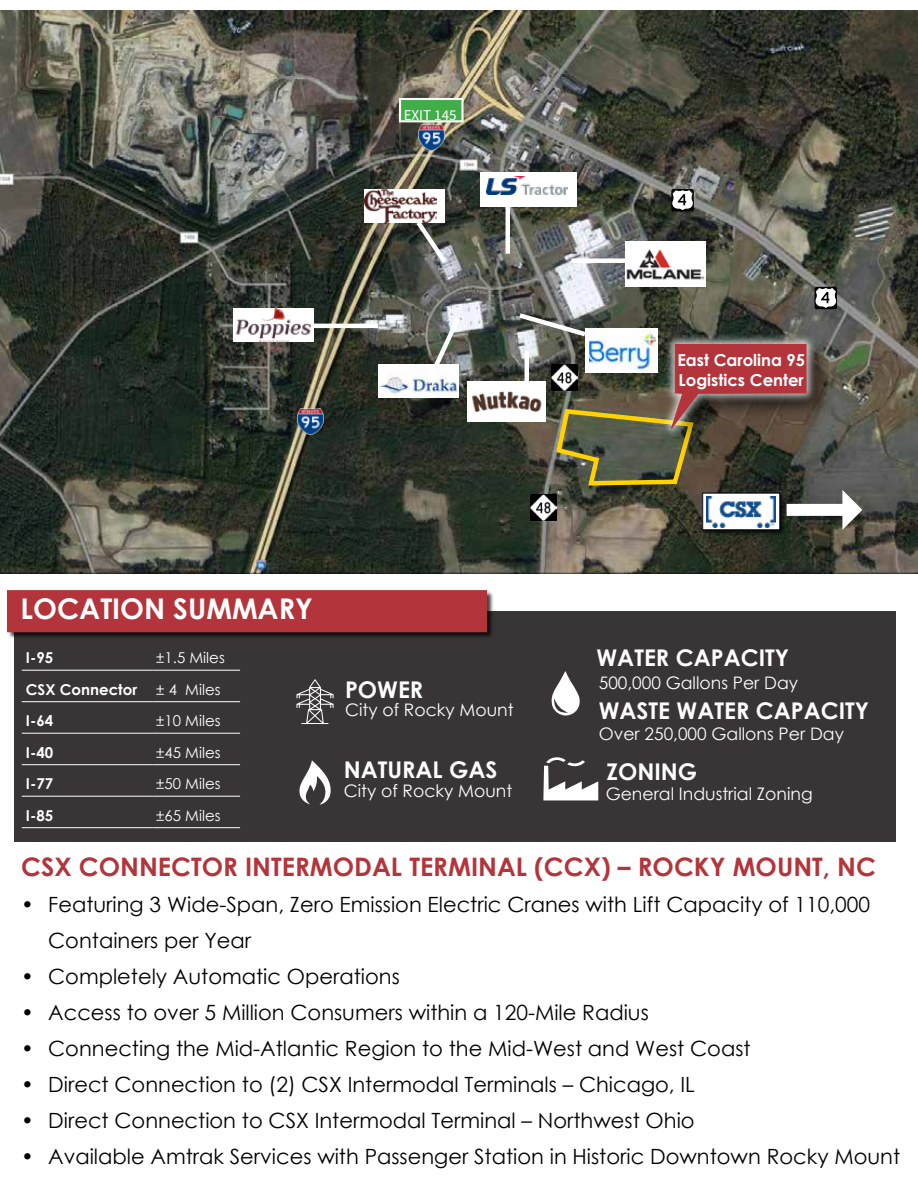
<style>
.page{position:relative;width:918px;height:1188px;background:#fff}
.page>*{position:absolute;margin:0;border:0;box-sizing:border-box;transform-origin:0 0}
.t1{font:700 28.5px "Century Gothic";color:#fff}
.t2{font:700 25.5px "Century Gothic";color:#b3353b}
.t3{font:700 22.95px "Century Gothic";color:#fff}
.t4{font:21px/36px "Century Gothic";color:#000}
.t5{font:17.25px "Century Gothic";color:#fff}
.t6{font:700 16.5px/19.8px "Century Gothic";color:#fff}
.t7{font:15px "Century Gothic";color:#fff}
.t8{font:700 15px "Century Gothic";color:#fff}
.t9{font:15px "Source Sans Pro";color:#fff}
</style>
<div class="page">
<img style="left:0;top:10px;width:918px;height:564px">
<div style="left:379px;top:365px;width:80px;height:33px;background:#fff"></div>
<div style="left:364px;top:189px;width:81px;height:33px;background:#fff"></div>
<div style="left:481px;top:172px;width:96px;height:34px;background:#fff"></div>
<img style="left:379px;top:374px;width:80px;height:23px">
<img style="left:364px;top:189px;width:73px;height:34px">
<img style="left:467px;top:382px;width:47px;height:39px">
<img style="left:486px;top:177px;width:81px;height:18px">
<img style="left:625px;top:242px;width:80px;height:45px">
<svg style="left:424px;top:312px;width:40px;height:73px"></svg>
<hr style="left:310px;top:324px;width:68px;height:4px;background:#fff">
<div style="left:571px;top:258px;width:68px;height:5px;background:#fff"></div>
<hr style="left:506px;top:201px;width:4px;height:53px;background:#fff">
<svg style="left:412px;top:216px;width:39px;height:52px"></svg>
<img style="left:297px;top:408px;width:26px;height:26px">
<img style="left:418px;top:124px;width:26px;height:26px">
<div style="left:14px;top:611px;width:882px;height:231px;background:#393537"></div>
<hr style="left:22px;top:670px;width:130px;height:1px;background:#fff">
<hr style="left:152px;top:670px;width:88px;height:1px;background:#fff">
<hr style="left:22px;top:701px;width:130px;height:1px;background:#fff">
<hr style="left:152px;top:701px;width:88px;height:1px;background:#fff">
<hr style="left:22px;top:733px;width:130px;height:1px;background:#fff">
<hr style="left:152px;top:733px;width:88px;height:1px;background:#fff">
<hr style="left:22px;top:764px;width:130px;height:1px;background:#fff">
<hr style="left:152px;top:764px;width:88px;height:1px;background:#fff">
<hr style="left:22px;top:796px;width:130px;height:1px;background:#fff">
<hr style="left:152px;top:796px;width:88px;height:1px;background:#fff">
<hr style="left:22px;top:827px;width:130px;height:1px;background:#fff">
<hr style="left:152px;top:827px;width:88px;height:1px;background:#fff">
<div style="left:8px;top:591px;width:486px;height:49px;background:#000;opacity:.75"></div>
<div style="left:7px;top:590px;width:480px;height:42px;background:#b3353b"></div>
<div style="left:8px;top:591px;width:478px;height:40px;border:1px solid #b3353b"></div>
<div style="left:8px;top:592px;width:478px;height:39px;border:1px solid #b3353b"></div>
<div style="left:668px;top:338px;width:168px;height:116px;background:#000;opacity:.75"></div>
<div style="left:661px;top:333px;width:156px;height:106px;background:#fff;opacity:.75"></div>
<img style="left:514px;top:310px;width:292px;height:178px">
<img style="left:234px;top:308px;width:79px;height:45px">
<svg style="left:399px;top:98px;width:64px;height:24px"></svg>
<div style="left:400px;top:99px;width:62px;height:22px;border:1px solid #fff"></div>
<div style="left:787px;top:504px;width:67px;height:12px;background:#fff"></div>
<svg style="left:842px;top:490px;width:20px;height:40px"></svg>
<div style="left:702px;top:492px;width:84px;height:44px;background:#000;opacity:.75"></div>
<svg style="left:705px;top:495px;width:73px;height:33px"></svg>
<img style="left:707px;top:496px;width:68px;height:32px">
<svg style="left:299px;top:760px;width:32px;height:45px"></svg>
<svg style="left:296px;top:679px;width:38px;height:45px"></svg>
<svg style="left:552px;top:671px;width:28px;height:45px"></svg>
<svg style="left:543px;top:757px;width:55px;height:43px"></svg>
<svg style="left:671px;top:189px;width:23px;height:22px"></svg>
<svg style="left:672px;top:189px;width:21px;height:22px"></svg>
<svg style="left:815px;top:287px;width:22px;height:22px"></svg>
<img style="left:552px;top:365px;width:25px;height:25px">
<img style="left:530px;top:495px;width:26px;height:26px">
<p class="t9" style="left:404px;top:106px;width:54px">EXIT 145</p>
<h1 class="t1" style="left:21px;top:587px;width:294px">LOCATION SUMMARY</h1>
<p class="t8" style="left:26px;top:647px;width:29px">I-95</p>
<p class="t7" style="left:156px;top:648px;width:70px">±1.5 Miles</p>
<p class="t8" style="left:26px;top:678px;width:113px">CSX Connector</p>
<p class="t7" style="left:156px;top:679px;width:66px">± 4 Miles</p>
<p class="t8" style="left:26px;top:710px;width:29px">I-64</p>
<p class="t7" style="left:156px;top:711px;width:66px">±10 Miles</p>
<p class="t8" style="left:26px;top:741px;width:29px">I-40</p>
<p class="t7" style="left:156px;top:742px;width:66px">±45 Miles</p>
<p class="t8" style="left:26px;top:773px;width:29px">I-77</p>
<p class="t7" style="left:156px;top:774px;width:66px">±50 Miles</p>
<p class="t8" style="left:26px;top:804px;width:29px">I-85</p>
<p class="t7" style="left:156px;top:805px;width:66px">±65 Miles</p>
<p class="t3" style="left:345px;top:672px;width:80px">POWER</p>
<p class="t5" style="left:345px;top:698px;width:170px">City of Rocky Mount</p>
<p class="t3" style="left:344px;top:752px;width:155px">NATURAL GAS</p>
<p class="t5" style="left:344px;top:778px;width:170px">City of Rocky Mount</p>
<p class="t6" style="left:677px;top:350px;width:129px">East Carolina 95<br>Logistics Center</p>
<p class="t3" style="left:597px;top:640px;width:194px">WATER CAPACITY</p>
<p class="t5" style="left:599px;top:671px;width:201px">500,000 Gallons Per Day</p>
<p class="t3" style="left:599px;top:693px;width:272px">WASTE WATER CAPACITY</p>
<p class="t5" style="left:599px;top:722px;width:247px">Over 250,000 Gallons Per Day</p>
<p class="t3" style="left:607px;top:755px;width:92px">ZONING</p>
<p class="t5" style="left:606px;top:782px;width:208px">General Industrial Zoning</p>
<p class="t2" style="left:21px;top:848px;width:856px">CSX CONNECTOR INTERMODAL TERMINAL (CCX) – ROCKY MOUNT, NC</p>
<p class="t4" style="left:48px;top:886px;width:823px;text-indent:-27px">• Featuring 3 Wide-Span, Zero Emission Electric Cranes with Lift Capacity of 110,000<br>Containers per Year</p>
<p class="t4" style="left:21px;top:958px;width:380px">• Completely Automatic Operations</p>
<p class="t4" style="left:21px;top:994px;width:629px">• Access to over 5 Million Consumers within a 120-Mile Radius</p>
<p class="t4" style="left:21px;top:1030px;width:731px">• Connecting the Mid-Atlantic Region to the Mid-West and West Coast</p>
<p class="t4" style="left:21px;top:1066px;width:675px">• Direct Connection to (2) CSX Intermodal Terminals – Chicago, IL</p>
<p class="t4" style="left:21px;top:1102px;width:675px">• Direct Connection to CSX Intermodal Terminal – Northwest Ohio</p>
<p class="t4" style="left:21px;top:1138px;width:880px">• Available Amtrak Services with Passenger Station in Historic Downtown Rocky Mount</p>
</div>
